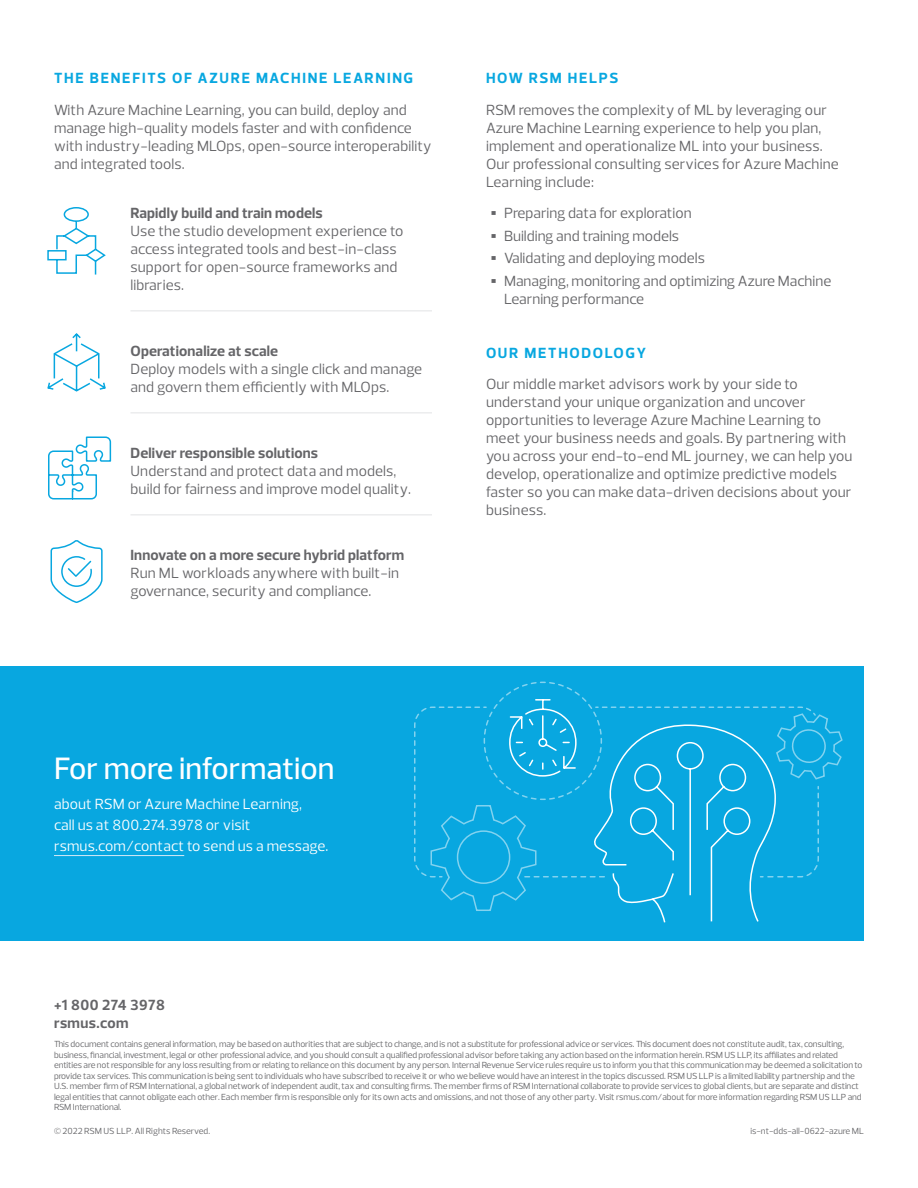
<style>
.page{position:relative;width:918px;height:1188px;background:#fff}
.page>*{position:absolute;margin:0;border:0;box-sizing:border-box;transform-origin:0 0}
.Body_copy{font:500 31.5px "Prelo";color:#fff}
.Body_copy-2{font:15px/18px "Prelo";letter-spacing:.01em;color:#656568}
.Bullet_Level_1{font:15px/18px "Prelo";letter-spacing:.01em;color:#656568}
.Body_copy-3{font:15px/21px "Prelo";letter-spacing:.01em;color:#fff}
.Body_copy-4{font:700 15px "Prelo";letter-spacing:.115em;color:#08a7e0}
._800_number_URL{font:700 15px/18px "Prelo";letter-spacing:.03em;color:#656568}
.Legal{font:9px/10.5px "Prelo";letter-spacing:-.01em;color:#656568}
.code{font:9px "Prelo";color:#656568}
.s1{font-weight:700}
.s2{font-weight:900;font-size:24px}
</style>
<div class="page">
<div style="left:0;top:666px;width:864px;height:274px;background:#08a7e0"></div>
<hr style="left:54px;top:855px;width:130px;height:1px;background:#d4e9f7">
<hr style="left:130px;top:310px;width:302px;height:1px;background:#e2e3e5">
<hr style="left:130px;top:412px;width:302px;height:1px;background:#e2e3e5">
<hr style="left:130px;top:514px;width:302px;height:1px;background:#e2e3e5">
<svg style="left:47px;top:207px;width:59px;height:68px"></svg>
<svg style="left:48px;top:436px;width:64px;height:64px"></svg>
<svg style="left:47px;top:333px;width:59px;height:59px"></svg>
<svg style="left:50px;top:540px;width:53px;height:63px"></svg>
<svg style="left:414px;top:681px;width:429px;height:242px"></svg>
<p class="Body_copy-4" style="left:54px;top:69px;width:361px">THE BENEFITS OF AZURE MACHINE LEARNING</p>
<p class="Body_copy-2" style="left:54px;top:101px;width:379px">With Azure Machine Learning, you can build, deploy and manage high-quality models faster and with confidence with industry-leading MLOps, open-source interoperability and integrated tools.</p>
<p class="Bullet_Level_1" style="left:130px;top:204px;width:274px"><span class="s1">Rapidly build and train models<br></span>Use the studio development experience to access integrated tools and best-in-class support for open-source frameworks and libraries.</p>
<p class="Bullet_Level_1" style="left:130px;top:342px;width:293px"><span class="s1">Operationalize at scale<br></span>Deploy models with a single click and manage and govern them efficiently with MLOps.</p>
<p class="Bullet_Level_1" style="left:130px;top:444px;width:282px"><span class="s1">Deliver responsible solutions<br></span>Understand and protect data and models, build for fairness and improve model quality.</p>
<p class="Bullet_Level_1" style="left:130px;top:546px;width:275px"><span class="s1">Innovate on a more secure hybrid platform<br></span>Run ML workloads anywhere with built-in governance, security and compliance.</p>
<p class="Body_copy-4" style="left:486px;top:69px;width:134px">HOW RSM HELPS</p>
<p class="Body_copy-2" style="left:486px;top:101px;width:354px">RSM removes the complexity of ML by leveraging our Azure Machine Learning experience to help you plan, implement and operationalize ML into your business.<br>Our professional consulting services for Azure Machine Learning include:</p>
<p class="Body_copy-2" style="left:490px;top:204px;width:203px"><span class="s2">•</span> Preparing data for exploration</p>
<p class="Body_copy-2" style="left:490px;top:227px;width:190px"><span class="s2">•</span> Building and training models</p>
<p class="Body_copy-2" style="left:490px;top:249px;width:216px"><span class="s2">•</span> Validating and deploying models</p>
<p class="Body_copy-2" style="left:504px;top:272px;width:329px;text-indent:-14px"><span class="s2">•</span> Managing, monitoring and optimizing Azure Machine<br>Learning performance</p>
<p class="Body_copy-4" style="left:486px;top:344px;width:162px">OUR METHODOLOGY</p>
<p class="Body_copy-2" style="left:486px;top:375px;width:368px">Our middle market advisors work by your side to understand your unique organization and uncover opportunities to leverage Azure Machine Learning to meet your business needs and goals. By partnering with you across your end-to-end ML journey, we can help you develop, operationalize and optimize predictive models faster so you can make data-driven decisions about your business.</p>
<p class="Body_copy" style="left:54px;top:749px;width:282px">For more information</p>
<p class="Body_copy-3" style="left:54px;top:794px;width:276px">about RSM or Azure Machine Learning,<br>call us at 800.274.3978 or visit rsmus.com/contact to send us a message.</p>
<p class="_800_number_URL" style="left:54px;top:996px;width:113px">+1 800 274 3978 rsmus.com</p>
<p class="Legal" style="left:54px;top:1039px;width:810px">This document contains general information, may be based on authorities that are subject to change, and is not a substitute for professional advice or services. This document does not constitute audit, tax, consulting, business, financial, investment, legal or other professional advice, and you should consult a qualified professional advisor before taking any action based on the information herein. RSM US LLP, its affiliates and related entities are not responsible for any loss resulting from or relating to reliance on this document by any person. Internal Revenue Service rules require us to inform you that this communication may be deemed a solicitation to provide tax services. This communication is being sent to individuals who have subscribed to receive it or who we believe would have an interest in the topics discussed. RSM US LLP is a limited liability partnership and the U.S. member firm of RSM International, a global network of independent audit, tax and consulting firms. The member firms of RSM International collaborate to provide services to global clients, but are separate and distinct legal entities that cannot obligate each other. Each member firm is responsible only for its own acts and omissions, and not those of any other party. Visit rsmus.com/about for more information regarding RSM US LLP and RSM International.</p>
<p class="Legal" style="left:54px;top:1126px;width:158px">© 2022 RSM US LLP. All Rights Reserved.</p>
<p class="code" style="left:750px;top:1125px;width:115px">is-nt-dds-all-0622-azure ML</p>
</div>
